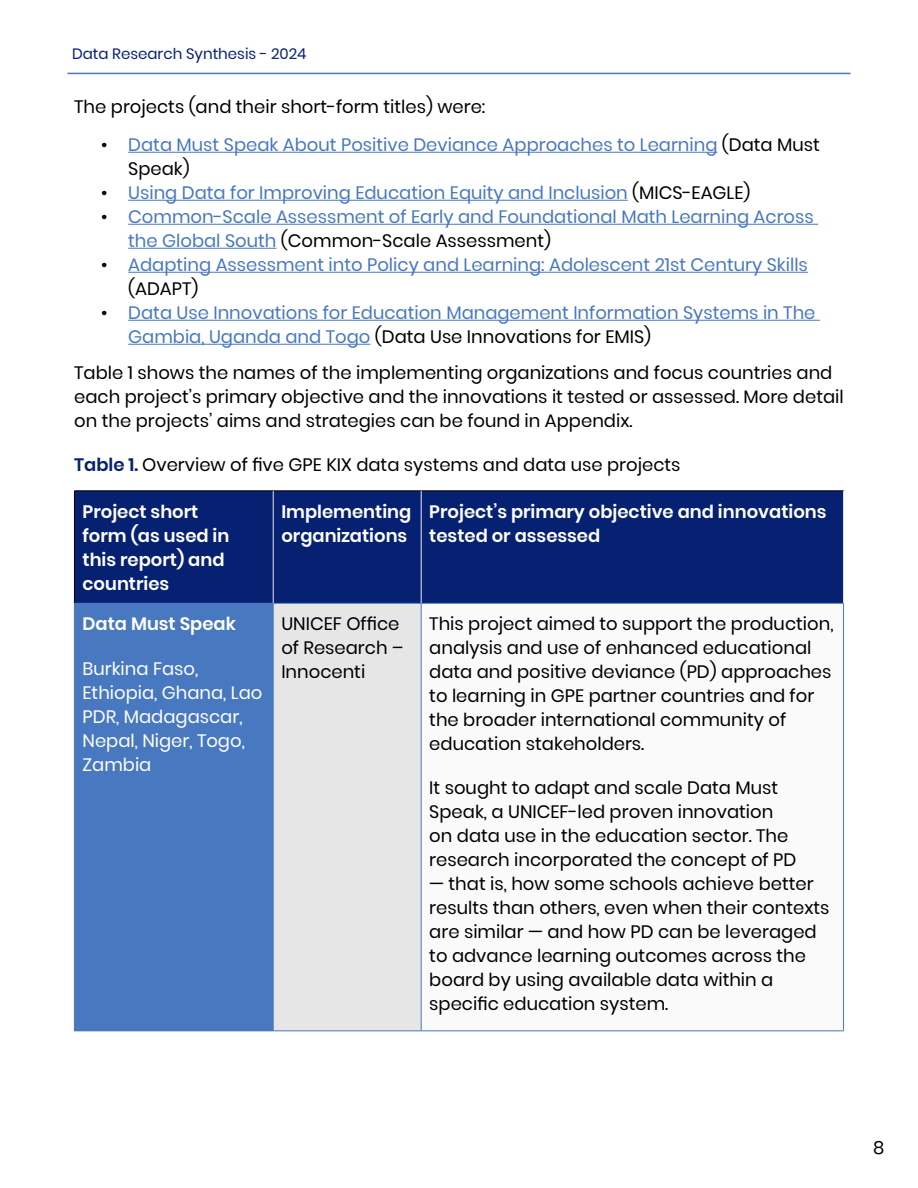
<style>
.page{position:relative;width:918px;height:1188px;background:#fff}
.page>*{position:absolute;margin:0;border:0;box-sizing:border-box;transform-origin:0 0}
.t1{font:18px/24px "Poppins";color:#000}
.t2{font:18px/24px "Poppins";color:#4878c0}
.t3{font:600 18px/24px "Poppins";color:#fff}
.t4{font:18px/24px "Poppins";color:#fff}
.t5{font:15px "Poppins";color:#062172}
.s1{color:#000}
.s2{font-weight:600;color:#062172}
</style>
<div class="page">
<hr style="left:68px;top:73px;width:782px;height:1px;background:#4878c0">
<hr style="left:128px;top:152px;width:590px;height:1px;background:#4878c0">
<hr style="left:128px;top:200px;width:500px;height:1px;background:#4878c0">
<hr style="left:128px;top:224px;width:690px;height:1px;background:#4878c0">
<hr style="left:128px;top:248px;width:149px;height:1px;background:#4878c0">
<hr style="left:128px;top:272px;width:680px;height:1px;background:#4878c0">
<hr style="left:128px;top:320px;width:692px;height:1px;background:#4878c0">
<hr style="left:128px;top:344px;width:242px;height:1px;background:#4878c0">
<div style="left:75px;top:492px;width:768px;height:111px;background:#062172"></div>
<div style="left:74px;top:603px;width:199px;height:428px;background:#4878c0"></div>
<div style="left:273px;top:603px;width:148px;height:428px;background:#e7e6e6"></div>
<div style="left:421px;top:603px;width:423px;height:428px;background:#fafafa"></div>
<hr style="left:273px;top:604px;width:1px;height:427px;background:#4878c0">
<hr style="left:421px;top:604px;width:1px;height:427px;background:#4878c0">
<hr style="left:843px;top:604px;width:1px;height:427px;background:#4878c0">
<hr style="left:273px;top:1031px;width:148px;height:1px;background:#4878c0">
<hr style="left:421px;top:1031px;width:423px;height:1px;background:#4878c0">
<hr style="left:74px;top:491px;width:199px;height:1px;background:#000">
<hr style="left:74px;top:491px;width:1px;height:112px;background:#000">
<hr style="left:273px;top:491px;width:148px;height:1px;background:#000">
<hr style="left:421px;top:491px;width:423px;height:1px;background:#000">
<hr style="left:273px;top:491px;width:1px;height:112px;background:#e7e6e6">
<hr style="left:421px;top:491px;width:1px;height:112px;background:#e7e6e6">
<hr style="left:843px;top:491px;width:1px;height:112px;background:#e7e6e6">
<hr style="left:273px;top:603px;width:148px;height:1px;background:#4878c0">
<hr style="left:421px;top:603px;width:423px;height:1px;background:#4878c0">
<hr style="left:74px;top:1031px;width:199px;height:1px;background:#4778bf">
<p class="t5" style="left:72px;top:45px;width:236px">Data Research Synthesis - 2024</p>
<p class="t1" style="left:74px;top:95px;width:413px">The projects (and their short-form titles) were:</p>
<p class="t2" style="left:128px;top:133px;width:693px;text-indent:-27px"><span class="s1">•</span> Data Must Speak About Positive Deviance Approaches to Learning <span class="s1">(Data Must<br>Speak)</span></p>
<p class="t2" style="left:101px;top:181px;width:651px"><span class="s1">•</span> Using Data for Improving Education Equity and Inclusion <span class="s1">(MICS-EAGLE)</span></p>
<p class="t2" style="left:128px;top:205px;width:687px;text-indent:-27px"><span class="s1">•</span> Common-Scale Assessment of Early and Foundational Math Learning Across the Global South <span class="s1">(Common-Scale Assessment)</span></p>
<p class="t2" style="left:128px;top:253px;width:681px;text-indent:-27px"><span class="s1">•</span> Adapting Assessment into Policy and Learning: Adolescent 21st Century Skills <span class="s1">(ADAPT)</span></p>
<p class="t2" style="left:128px;top:301px;width:689px;text-indent:-27px"><span class="s1">•</span> Data Use Innovations for Education Management Information Systems in The<br>Gambia, Uganda and Togo <span class="s1">(Data Use Innovations for EMIS)</span></p>
<p class="t1" style="left:74px;top:361px;width:771px">Table 1 shows the names of the implementing organizations and focus countries and each project’s primary objective and the innovations it tested or assessed. More detail on the projects’ aims and strategies can be found in Appendix.</p>
<p class="t1" style="left:74px;top:453px;width:608px"><span class="s2">Table 1.</span> Overview of five GPE KIX data systems and data use projects</p>
<p class="t3" style="left:83px;top:500px;width:148px">Project short form (as used in this report) and countries</p>
<p class="t3" style="left:281px;top:500px;width:131px">Implementing organizations</p>
<p class="t3" style="left:429px;top:500px;width:399px">Project’s primary objective and innovations tested or assessed</p>
<p class="t3" style="left:83px;top:612px;width:155px">Data Must Speak</p>
<p class="t4" style="left:83px;top:656px;width:181px">Burkina Faso,<br>Ethiopia, Ghana, Lao<br>PDR, Madagascar,<br>Nepal, Niger, Togo,<br>Zambia</p>
<p class="t1" style="left:281px;top:612px;width:123px">UNICEF Office of Research –<br>Innocenti</p>
<p class="t1" style="left:429px;top:612px;width:406px">This project aimed to support the production, analysis and use of enhanced educational data and positive deviance (PD) approaches to learning in GPE partner countries and for the broader international community of education stakeholders.</p>
<p class="t1" style="left:429px;top:776px;width:369px">It sought to adapt and scale Data Must Speak, a UNICEF-led proven innovation on data use in the education sector. The research incorporated the concept of PD</p>
<p class="t1" style="left:429px;top:872px;width:402px">— that is, how some schools achieve better results than others, even when their contexts are similar — and how PD can be leveraged to advance learning outcomes across the board by using available data within a specific education system.</p>
<p class="t1" style="left:873px;top:1136px;width:13px">8</p>
</div>
